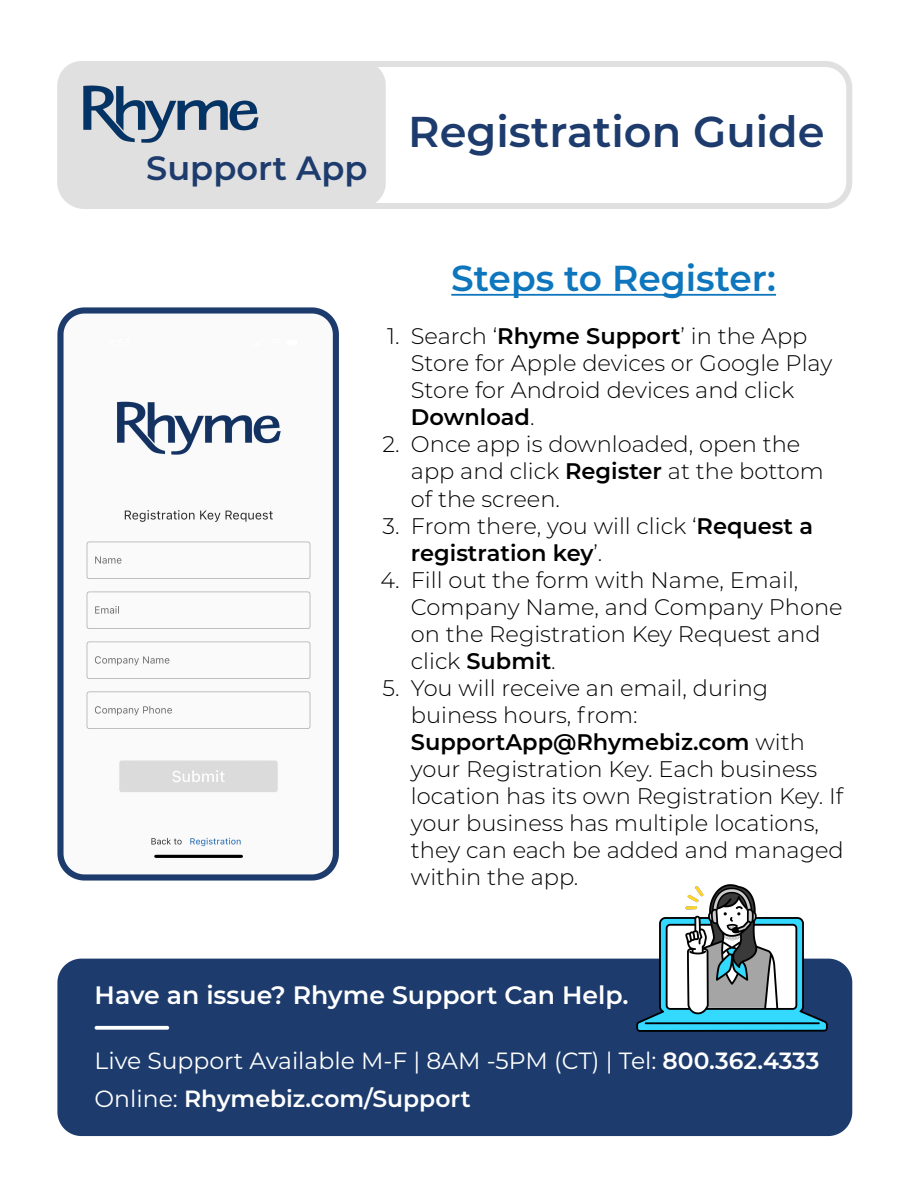
<style>
.page{position:relative;width:918px;height:1188px;background:#fff}
.page>*{position:absolute;margin:0;border:0;box-sizing:border-box;transform-origin:0 0}
.t1{font:600 43.05px "Montserrat";color:#1d3c6d}
.t2{font:600 36px "Montserrat";color:#0d76bd}
.t3{font:600 33.6px "Montserrat";color:#1d3c6d}
.t4{font:600 25.2px "Montserrat";color:#fff}
.t5{font:23.4px/37.8px "Montserrat";color:#fff}
.t6{font:300 22.5px/27px "Montserrat";color:#000}
.s1{font-weight:600}
</style>
<div class="page">
<div style="left:57px;top:959px;width:795px;height:177px;background:#1d3c6d"></div>
<hr style="left:451px;top:294px;width:325px;height:2px;background:#0d76bd">
<svg style="left:95px;top:1026px;width:74px;height:4px"></svg>
<img style="left:614px;top:884px;width:238px;height:175px">
<svg style="left:75px;top:61px;width:777px;height:148px"></svg>
<div style="left:57px;top:61px;width:329px;height:146px;background:#e0e0e0"></div>
<img style="left:78px;top:83px;width:184px;height:62px">
<svg style="left:57px;top:307px;width:282px;height:574px"></svg>
<img style="left:74px;top:325px;width:248px;height:538px">
<h3 class="t3" style="left:146px;top:145px;width:223px">Support App</h3>
<h1 class="t1" style="left:408px;top:101px;width:418px">Registration Guide</h1>
<h2 class="t2" style="left:451px;top:253px;width:326px">Steps to Register:</h2>
<p class="t6" style="left:411px;top:322px;width:423px;text-indent:-24px">1. Search ‘<span class="s1">Rhyme Support</span>’ in the App<br>Store for Apple devices or Google Play<br>Store for Android devices and click<br><span class="s1">Download</span>.</p>
<p class="t6" style="left:411px;top:430px;width:414px;text-indent:-28px">2. Once app is downloaded, open the app and click <span class="s1">Register</span> at the bottom of the screen.</p>
<p class="t6" style="left:411px;top:511px;width:404px;text-indent:-28px">3. From there, you will click ‘<span class="s1">Request a registration key</span>’.</p>
<p class="t6" style="left:411px;top:566px;width:433px;text-indent:-31px">4. Fill out the form with Name, Email,<br>Company Name, and Company Phone on the Registration Key Request and click <span class="s1">Submit</span>.</p>
<p class="t6" style="left:411px;top:674px;width:434px;text-indent:-28px">5. You will receive an email, during buiness hours, from:<br><span class="s1">SupportApp@Rhymebiz.com</span> with your Registration Key. Each business location has its own Registration Key. If your business has multiple locations, they can each be added and managed within the app.</p>
<p class="t4" style="left:95px;top:978px;width:536px">Have an issue? Rhyme Support Can Help.</p>
<p class="t5" style="left:95px;top:1041px;width:726px">Live Support Available M-F | 8AM -5PM (CT) | Tel: <span class="s1">800.362.4333<br></span>Online: <span class="s1">Rhymebiz.com/Support</span></p>
</div>
